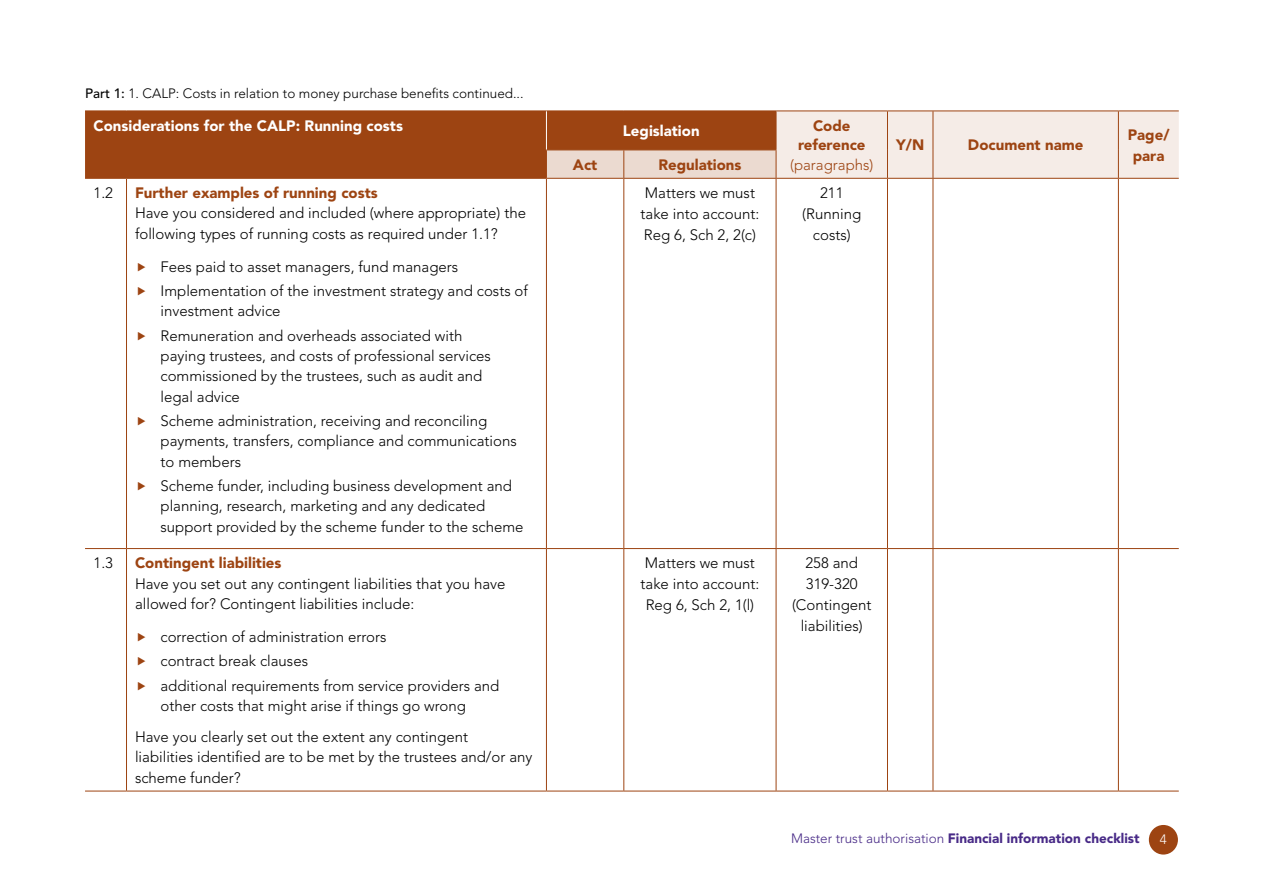
<style>
.page{position:relative;width:1263px;height:893px;background:#fff}
.page>*{position:absolute;margin:0;border:0;box-sizing:border-box;transform-origin:0 0}
.t1{font:300 15px/20.2px "Avenir LT Std";color:#000}
.t2{font:900 15px/19.5px "Avenir LT Std";color:#9d4412;text-align:center}
.t3{font:900 15px "Avenir LT Std";color:#fff}
.t4{font:300 15px "Avenir LT Std";color:#9d4412}
.t5{font:300 13.5px "Avenir LT Std";color:#000}
.t6{font:900 13.5px "Avenir LT Std";color:#482a87}
.t7{font:300 13.5px "Avenir LT Std";color:#fff}
.s1{font-weight:500}
.s2{font-weight:300}
</style>
<div class="page">
<div style="left:1149px;top:825px;width:29px;height:29px;background:#9d4412;border-radius:50%"></div>
<div style="left:85px;top:112px;width:461px;height:66px;background:#9d4412"></div>
<hr style="left:546px;top:178px;width:78px;height:1px;background:#9d4412">
<hr style="left:624px;top:178px;width:152px;height:1px;background:#9d4412">
<hr style="left:623px;top:179px;width:1px;height:369px;background:#9d4412">
<hr style="left:776px;top:178px;width:111px;height:1px;background:#9d4412">
<hr style="left:776px;top:179px;width:1px;height:369px;background:#9d4412">
<hr style="left:546px;top:548px;width:78px;height:1px;background:#9d4412">
<hr style="left:624px;top:548px;width:152px;height:1px;background:#9d4412">
<hr style="left:623px;top:549px;width:1px;height:242px;background:#9d4412">
<hr style="left:776px;top:548px;width:111px;height:1px;background:#9d4412">
<hr style="left:776px;top:549px;width:1px;height:242px;background:#9d4412">
<hr style="left:776px;top:791px;width:111px;height:1px;background:#9d4412">
<hr style="left:887px;top:178px;width:46px;height:1px;background:#9d4412">
<hr style="left:887px;top:179px;width:1px;height:369px;background:#9d4412">
<hr style="left:1118px;top:178px;width:61px;height:1px;background:#9d4412">
<hr style="left:887px;top:548px;width:46px;height:1px;background:#9d4412">
<hr style="left:887px;top:549px;width:1px;height:242px;background:#9d4412">
<hr style="left:1118px;top:548px;width:61px;height:1px;background:#9d4412">
<hr style="left:887px;top:791px;width:46px;height:1px;background:#9d4412">
<hr style="left:1118px;top:791px;width:61px;height:1px;background:#9d4412">
<hr style="left:85px;top:111px;width:41px;height:1px;background:#9d4412">
<hr style="left:126px;top:111px;width:420px;height:1px;background:#9d4412">
<hr style="left:85px;top:178px;width:41px;height:1px;background:#9d4412">
<hr style="left:126px;top:178px;width:420px;height:1px;background:#9d4412">
<hr style="left:126px;top:179px;width:1px;height:369px;background:#9d4412">
<hr style="left:546px;top:179px;width:1px;height:369px;background:#9d4412">
<hr style="left:85px;top:548px;width:41px;height:1px;background:#9d4412">
<hr style="left:126px;top:548px;width:420px;height:1px;background:#9d4412">
<hr style="left:126px;top:549px;width:1px;height:242px;background:#9d4412">
<hr style="left:546px;top:549px;width:1px;height:242px;background:#9d4412">
<hr style="left:85px;top:791px;width:41px;height:1px;background:#9d4412">
<hr style="left:126px;top:791px;width:420px;height:1px;background:#9d4412">
<hr style="left:546px;top:791px;width:78px;height:1px;background:#9d4412">
<hr style="left:624px;top:791px;width:152px;height:1px;background:#9d4412">
<svg style="left:546px;top:111px;width:633px;height:67px"></svg>
<hr style="left:933px;top:178px;width:185px;height:1px;background:#9d4412">
<hr style="left:933px;top:179px;width:1px;height:369px;background:#9d4412">
<hr style="left:1118px;top:179px;width:1px;height:369px;background:#9d4412">
<hr style="left:933px;top:548px;width:185px;height:1px;background:#9d4412">
<hr style="left:933px;top:549px;width:1px;height:242px;background:#9d4412">
<hr style="left:1118px;top:549px;width:1px;height:242px;background:#9d4412">
<hr style="left:933px;top:791px;width:185px;height:1px;background:#9d4412">
<p class="t5" style="left:85px;top:85px;width:440px"><span class="s1">Part 1:</span> 1. CALP: Costs in relation to money purchase benefits continued...</p>
<p class="t3" style="left:94px;top:116px;width:311px">Considerations for the CALP: Running costs</p>
<p class="t3" style="left:623px;top:122px;width:78px">Legislation</p>
<p class="t2" style="left:798px;top:116px;width:69px">Code reference</p>
<p class="t4" style="left:790px;top:156px;width:85px">(paragraphs)</p>
<p class="t2" style="left:573px;top:155px;width:26px">Act</p>
<p class="t2" style="left:658px;top:155px;width:85px">Regulations</p>
<p class="t1" style="left:94px;top:183px;width:21px">1.2</p>
<p class="t2" style="left:135px;top:183px;width:244px">Further examples of running costs</p>
<p class="t1" style="left:135px;top:203px;width:393px">Have you considered and included (where appropriate) the following types of running costs as required under 1.1?</p>
<p class="t1" style="left:161px;top:254px;width:369px;line-height:24.5px">Fees paid to asset managers, fund managers<br>Implementation of the investment strategy and costs of</p>
<p class="t1" style="left:161px;top:299px;width:303px;line-height:24.5px">investment advice<br>Remuneration and overheads associated with</p>
<p class="t1" style="left:161px;top:346px;width:332px">paying trustees, and costs of professional services commissioned by the trustees, such as audit and legal advice</p>
<p class="t1" style="left:161px;top:411px;width:358px">Scheme administration, receiving and reconciling payments, transfers, compliance and communications to members</p>
<p class="t1" style="left:161px;top:476px;width:364px">Scheme funder, including business development and planning, research, marketing and any dedicated support provided by the scheme funder to the scheme</p>
<p class="t1" style="left:94px;top:553px;width:21px">1.3</p>
<p class="t2" style="left:135px;top:553px;width:148px">Contingent liabilities</p>
<p class="t1" style="left:135px;top:573px;width:372px">Have you set out any contingent liabilities that you have allowed for? Contingent liabilities include:</p>
<p class="t1" style="left:161px;top:625px;width:340px;line-height:24.5px">correction of administration errors<br>contract break clauses<br>additional requirements from service providers and</p>
<p class="t1" style="left:135px;top:691px;width:334px;line-height:30.9px;text-align:right">other costs that might arise if things go wrong<br>Have you clearly set out the extent any contingent</p>
<p class="t1" style="left:135px;top:747px;width:399px">liabilities identified are to be met by the trustees and/or any scheme funder?</p>
<p class="t1" style="left:641px;top:183px;width:120px;line-height:21px">Matters we must take into account:<br>Reg 6, Sch 2, 2(c)</p>
<p class="t1" style="left:802px;top:183px;width:60px;line-height:21px;text-align:center">211 (Running costs)</p>
<p class="t1" style="left:641px;top:553px;width:120px;line-height:21px;text-align:center">Matters we must take into account:<br>Reg 6, Sch 2, 1(l)</p>
<p class="t1" style="left:792px;top:553px;width:81px;line-height:21px;text-align:center">258 and<br>319-320 (Contingent liabilities)</p>
<p class="t2" style="left:896px;top:135px;width:30px">Y/N</p>
<p class="t2" style="left:968px;top:135px;width:117px">Document name</p>
<p class="t2" style="left:1128px;top:124px;width:43px;line-height:21px">Page/ para</p>
<p class="t6" style="left:791px;top:830px;width:350px"><span class="s2">Master trust authorisation</span> Financial information checklist</p>
<p class="t7" style="left:1160px;top:831px;width:9px">4</p>
</div>
